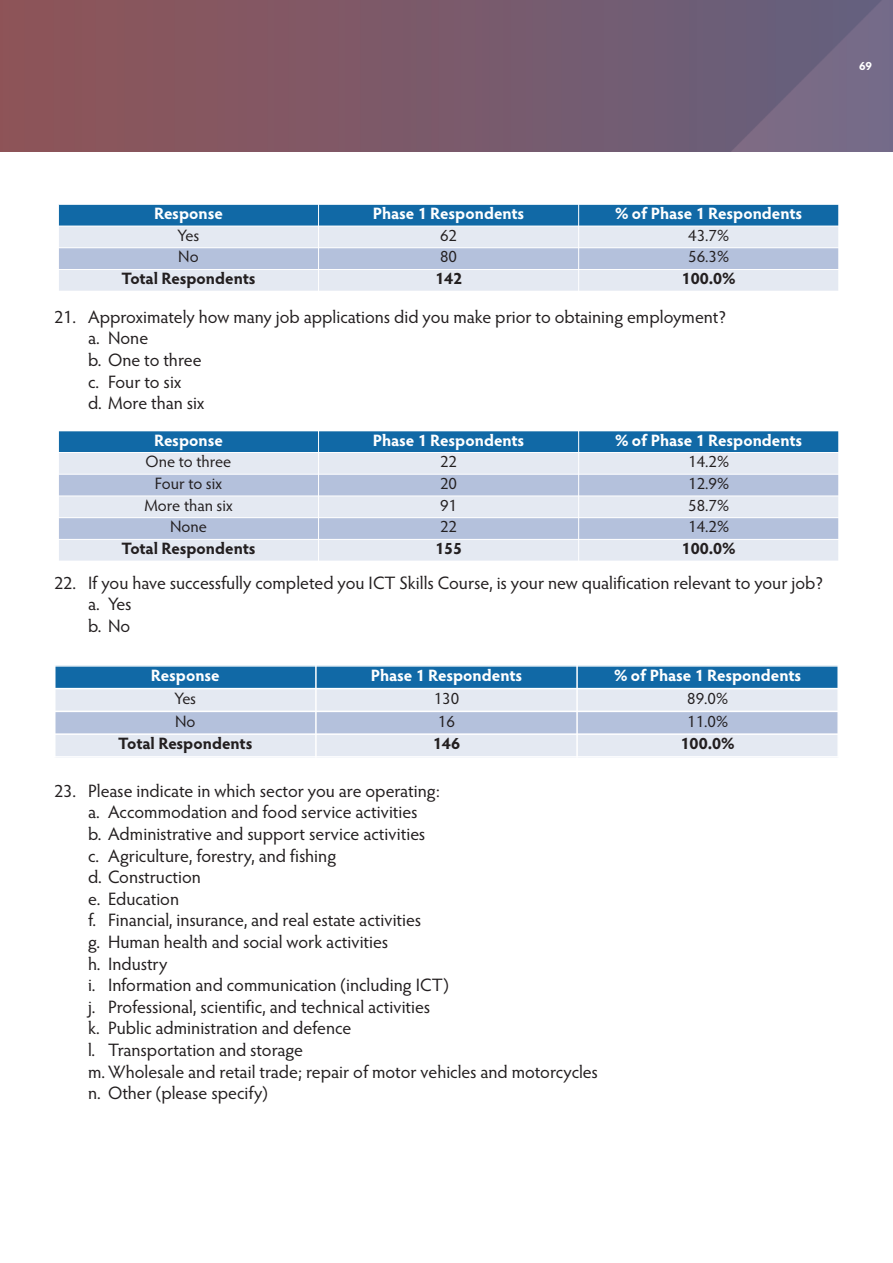
<style>
.page{position:relative;width:893px;height:1263px;background:#fff}
.page>*{position:absolute;margin:0;border:0;box-sizing:border-box;transform-origin:0 0}
.t1{font:18px/21.6px "Hypatia Sans Pro";color:#231f20}
.t2{font:700 16.5px "Hypatia Sans Pro";color:#fff}
.t3{font:16.5px "Hypatia Sans Pro";color:#231f20}
.t4{font:700 16.5px "Hypatia Sans Pro";color:#231f20}
.t5{font:700 12px "Hypatia Sans Pro";color:#fff}
</style>
<div class="page">
<img style="left:0;top:0;width:893px;height:152px">
<div style="left:58px;top:204px;width:261px;height:22px;background:#1169a6"></div>
<div style="left:319px;top:204px;width:260px;height:22px;background:#1169a6"></div>
<div style="left:579px;top:204px;width:260px;height:22px;background:#1169a6"></div>
<div style="left:58px;top:226px;width:261px;height:22px;background:#e4e9f2"></div>
<div style="left:319px;top:226px;width:260px;height:22px;background:#e4e9f2"></div>
<div style="left:579px;top:226px;width:260px;height:22px;background:#e4e9f2"></div>
<div style="left:58px;top:248px;width:261px;height:21px;background:#b4c1dc"></div>
<div style="left:319px;top:248px;width:260px;height:21px;background:#b4c1dc"></div>
<div style="left:579px;top:248px;width:260px;height:21px;background:#b4c1dc"></div>
<div style="left:58px;top:269px;width:261px;height:22px;background:#e4e9f2"></div>
<div style="left:319px;top:269px;width:260px;height:22px;background:#e4e9f2"></div>
<div style="left:579px;top:269px;width:260px;height:22px;background:#e4e9f2"></div>
<hr style="left:58px;top:204px;width:1px;height:87px;background:#fff">
<hr style="left:318px;top:204px;width:1px;height:87px;background:#fff">
<hr style="left:578px;top:204px;width:1px;height:87px;background:#fff">
<hr style="left:838px;top:204px;width:1px;height:87px;background:#fff">
<hr style="left:58px;top:204px;width:781px;height:1px;background:#fff">
<hr style="left:58px;top:226px;width:781px;height:1px;background:#fff">
<hr style="left:58px;top:247px;width:781px;height:1px;background:#fff">
<hr style="left:58px;top:269px;width:781px;height:1px;background:#fff">
<div style="left:58px;top:431px;width:261px;height:21px;background:#1169a6"></div>
<div style="left:319px;top:431px;width:260px;height:21px;background:#1169a6"></div>
<div style="left:579px;top:431px;width:260px;height:21px;background:#1169a6"></div>
<div style="left:58px;top:452px;width:261px;height:22px;background:#e4e9f2"></div>
<div style="left:319px;top:452px;width:260px;height:22px;background:#e4e9f2"></div>
<div style="left:579px;top:452px;width:260px;height:22px;background:#e4e9f2"></div>
<div style="left:58px;top:474px;width:261px;height:22px;background:#b4c1dc"></div>
<div style="left:319px;top:474px;width:260px;height:22px;background:#b4c1dc"></div>
<div style="left:579px;top:474px;width:260px;height:22px;background:#b4c1dc"></div>
<div style="left:58px;top:496px;width:261px;height:22px;background:#e4e9f2"></div>
<div style="left:319px;top:496px;width:260px;height:22px;background:#e4e9f2"></div>
<div style="left:579px;top:496px;width:260px;height:22px;background:#e4e9f2"></div>
<div style="left:58px;top:518px;width:261px;height:21px;background:#b4c1dc"></div>
<div style="left:319px;top:518px;width:260px;height:21px;background:#b4c1dc"></div>
<div style="left:579px;top:518px;width:260px;height:21px;background:#b4c1dc"></div>
<div style="left:58px;top:539px;width:261px;height:22px;background:#e4e9f2"></div>
<div style="left:319px;top:539px;width:260px;height:22px;background:#e4e9f2"></div>
<div style="left:579px;top:539px;width:260px;height:22px;background:#e4e9f2"></div>
<hr style="left:58px;top:431px;width:1px;height:130px;background:#fff">
<hr style="left:318px;top:431px;width:1px;height:130px;background:#fff">
<hr style="left:578px;top:431px;width:1px;height:130px;background:#fff">
<hr style="left:838px;top:431px;width:1px;height:130px;background:#fff">
<hr style="left:58px;top:431px;width:781px;height:1px;background:#fff">
<hr style="left:58px;top:452px;width:781px;height:1px;background:#fff">
<hr style="left:58px;top:474px;width:781px;height:1px;background:#fff">
<hr style="left:58px;top:496px;width:781px;height:1px;background:#fff">
<hr style="left:58px;top:517px;width:781px;height:1px;background:#fff">
<hr style="left:58px;top:539px;width:781px;height:1px;background:#fff">
<div style="left:54px;top:665px;width:262px;height:24px;background:#1169a6"></div>
<div style="left:316px;top:665px;width:261px;height:24px;background:#1169a6"></div>
<div style="left:577px;top:665px;width:262px;height:24px;background:#1169a6"></div>
<div style="left:54px;top:689px;width:262px;height:22px;background:#e4e9f2"></div>
<div style="left:316px;top:689px;width:261px;height:22px;background:#e4e9f2"></div>
<div style="left:577px;top:689px;width:262px;height:22px;background:#e4e9f2"></div>
<div style="left:54px;top:711px;width:262px;height:23px;background:#b4c1dc"></div>
<div style="left:316px;top:711px;width:261px;height:23px;background:#b4c1dc"></div>
<div style="left:577px;top:711px;width:262px;height:23px;background:#b4c1dc"></div>
<div style="left:54px;top:734px;width:262px;height:24px;background:#e4e9f2"></div>
<div style="left:316px;top:734px;width:261px;height:24px;background:#e4e9f2"></div>
<div style="left:577px;top:734px;width:262px;height:24px;background:#e4e9f2"></div>
<hr style="left:54px;top:665px;width:2px;height:93px;background:#fff">
<hr style="left:315px;top:665px;width:2px;height:93px;background:#fff">
<hr style="left:576px;top:665px;width:2px;height:93px;background:#fff">
<hr style="left:837px;top:665px;width:2px;height:93px;background:#fff">
<hr style="left:54px;top:665px;width:785px;height:2px;background:#fff">
<hr style="left:54px;top:688px;width:785px;height:1px;background:#fff">
<hr style="left:54px;top:711px;width:785px;height:1px;background:#fff">
<hr style="left:54px;top:733px;width:785px;height:2px;background:#fff">
<hr style="left:54px;top:756px;width:785px;height:2px;background:#fff">
<p class="t5" style="left:859px;top:61px;width:15px">69</p>
<p class="t2" style="left:154px;top:207px;width:70px">Response</p>
<p class="t2" style="left:373px;top:207px;width:153px">Phase 1 Respondents</p>
<p class="t2" style="left:615px;top:207px;width:189px">% of Phase 1 Respondents</p>
<p class="t3" style="left:178px;top:229px;width:23px">Yes</p>
<p class="t3" style="left:440px;top:229px;width:19px">62</p>
<p class="t3" style="left:688px;top:229px;width:43px">43.7%</p>
<p class="t3" style="left:178px;top:250px;width:22px">No</p>
<p class="t3" style="left:440px;top:250px;width:19px">80</p>
<p class="t3" style="left:688px;top:250px;width:43px">56.3%</p>
<p class="t4" style="left:121px;top:272px;width:136px">Total Respondents</p>
<p class="t4" style="left:435px;top:272px;width:29px">142</p>
<p class="t4" style="left:682px;top:272px;width:56px">100.0%</p>
<p class="t1" style="left:88px;top:308px;width:640px;text-indent:-34px">21. Approximately how many job applications did you make prior to obtaining employment? a. None<br>b. One to three<br>c. Four to six<br>d. More than six</p>
<p class="t2" style="left:154px;top:433px;width:70px">Response</p>
<p class="t2" style="left:373px;top:433px;width:153px">Phase 1 Respondents</p>
<p class="t2" style="left:615px;top:433px;width:189px">% of Phase 1 Respondents</p>
<p class="t3" style="left:146px;top:455px;width:87px">One to three</p>
<p class="t3" style="left:440px;top:455px;width:19px">22</p>
<p class="t3" style="left:688px;top:455px;width:43px">14.2%</p>
<p class="t3" style="left:155px;top:477px;width:68px">Four to six</p>
<p class="t3" style="left:440px;top:477px;width:19px">20</p>
<p class="t3" style="left:688px;top:477px;width:43px">12.9%</p>
<p class="t3" style="left:144px;top:499px;width:90px">More than six</p>
<p class="t3" style="left:440px;top:499px;width:19px">91</p>
<p class="t3" style="left:688px;top:499px;width:43px">58.7%</p>
<p class="t3" style="left:170px;top:520px;width:38px">None</p>
<p class="t3" style="left:440px;top:520px;width:19px">22</p>
<p class="t3" style="left:688px;top:520px;width:43px">14.2%</p>
<p class="t4" style="left:121px;top:542px;width:136px">Total Respondents</p>
<p class="t4" style="left:435px;top:542px;width:29px">155</p>
<p class="t4" style="left:682px;top:542px;width:56px">100.0%</p>
<p class="t1" style="left:88px;top:574px;width:737px;text-indent:-34px">22. If you have successfully completed you ICT Skills Course, is your new qualification relevant to your job? a. Yes<br>b. No</p>
<p class="t2" style="left:151px;top:669px;width:70px">Response</p>
<p class="t2" style="left:371px;top:669px;width:153px">Phase 1 Respondents</p>
<p class="t2" style="left:614px;top:669px;width:189px">% of Phase 1 Respondents</p>
<p class="t3" style="left:174px;top:692px;width:23px">Yes</p>
<p class="t3" style="left:434px;top:692px;width:27px">130</p>
<p class="t3" style="left:687px;top:692px;width:43px">89.0%</p>
<p class="t3" style="left:175px;top:714px;width:22px">No</p>
<p class="t3" style="left:438px;top:714px;width:19px">16</p>
<p class="t3" style="left:687px;top:714px;width:43px">11.0%</p>
<p class="t4" style="left:118px;top:737px;width:136px">Total Respondents</p>
<p class="t4" style="left:433px;top:737px;width:29px">146</p>
<p class="t4" style="left:681px;top:737px;width:56px">100.0%</p>
<p class="t1" style="left:88px;top:781px;width:511px;text-indent:-34px">23. Please indicate in which sector you are operating:<br>a. Accommodation and food service activities<br>b. Administrative and support service activities<br>c. Agriculture, forestry, and fishing<br>d. Construction<br>e. Education<br>f. Financial, insurance, and real estate activities<br>g. Human health and social work activities<br>h. Industry<br>i. Information and communication (including ICT)<br>j. Professional, scientific, and technical activities<br>k. Public administration and defence<br>l. Transportation and storage<br>m. Wholesale and retail trade; repair of motor vehicles and motorcycles n. Other (please specify)</p>
</div>
